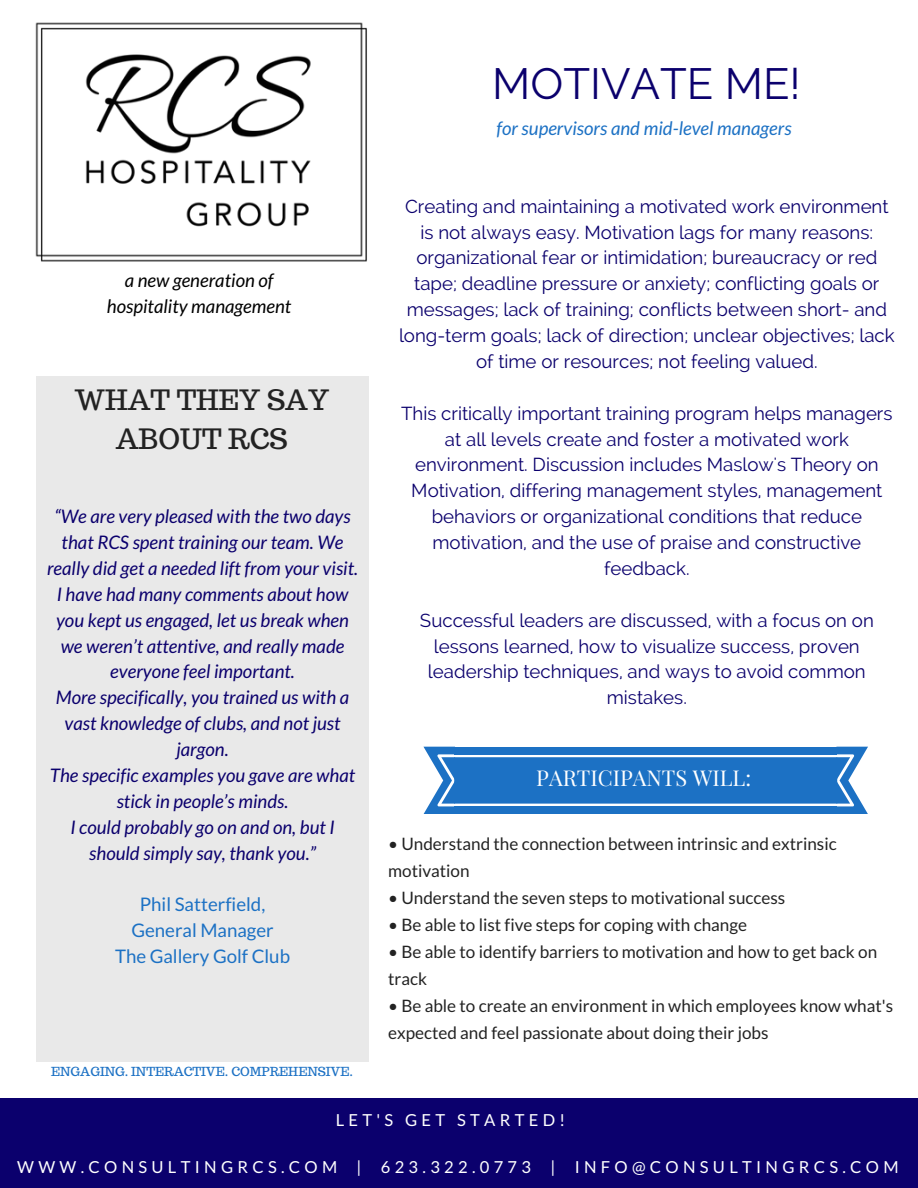
<style>
.page{position:relative;width:918px;height:1188px;background:#fff}
.page>*{position:absolute;margin:0;border:0;box-sizing:border-box;transform-origin:0 0}
.t1{font:43.65px "Raleway";color:#0b006d}
.t2{font:28.05px/39.3px "Trocchi";color:#222;text-align:center}
.t3{font:21.75px "Playfair Display SC";color:#fff}
.t4{font:18.75px/25.8px "Raleway";color:#0b006d;text-align:center}
.t5{font:italic 18.75px/25.8px "Lato";color:#0b006d;text-align:center}
.t6{font:18.75px/25.8px "Lato";color:#1c71c4;text-align:center}
.t7{font:italic 18.75px/25.8px "Lato";color:#000;text-align:center}
.t8{font:italic 18.75px "Lato";color:#1c71c4}
.t9{font:17.1px/27px "Lato";color:#222}
.t10{font:16.5px "Lato";letter-spacing:.26em;color:#fff}
.t11{font:12.45px "Trocchi";color:#1c71c4}
</style>
<div class="page">
<div style="left:0;top:1098px;width:918px;height:90px;background:#0b006d"></div>
<img style="left:35px;top:22px;width:332px;height:240px">
<div style="left:36px;top:376px;width:333px;height:686px;background:#e9e9e9"></div>
<svg style="left:423px;top:747px;width:445px;height:66px;background:#3e86cc"></svg>
<div style="left:454px;top:806px;width:383px;height:7px;background:#1c71c4"></div>
<div style="left:454px;top:747px;width:383px;height:7px;background:#1c71c4"></div>
<p class="t7" style="left:107px;top:267px;width:186px">a new generation of hospitality management</p>
<h2 class="t2" style="left:75px;top:380px;width:256px">WHAT THEY SAY<br>ABOUT RCS</h2>
<p class="t5" style="left:47px;top:503px;width:313px">“We are very pleased with the two days that RCS spent training our team. We really did get a needed lift from your visit.<br>I have had many comments about how you kept us engaged, let us break when we weren’t attentive, and really made everyone feel important.<br>More specifically, you trained us with a vast knowledge of clubs, and not just jargon.<br>The specific examples you gave are what stick in people’s minds.<br>I could probably go on and on, but I should simply say, thank you.”</p>
<p class="t6" style="left:115px;top:891px;width:177px">Phil Satterfield,<br>General Manager<br>The Gallery Golf Club</p>
<p class="t11" style="left:51px;top:1063px;width:304px">ENGAGING. INTERACTIVE. COMPREHENSIVE.</p>
<h1 class="t1" style="left:492px;top:58px;width:310px">MOTIVATE ME!</h1>
<p class="t8" style="left:496px;top:116px;width:297px">for supervisors and mid-level managers</p>
<p class="t4" style="left:399px;top:193px;width:497px">Creating and maintaining a motivated work environment is not always easy. Motivation lags for many reasons: organizational fear or intimidation; bureaucracy or red tape; deadline pressure or anxiety; conflicting goals or messages; lack of training; conflicts between short- and long-term goals; lack of direction; unclear objectives; lack of time or resources; not feeling valued.</p>
<p class="t4" style="left:401px;top:400px;width:493px">This critically important training program helps managers at all levels create and foster a motivated work environment. Discussion includes Maslow's Theory on Motivation, differing management styles, management behaviors or organizational conditions that reduce motivation, and the use of praise and constructive feedback.</p>
<p class="t4" style="left:420px;top:607px;width:455px">Successful leaders are discussed, with a focus on on lessons learned, how to visualize success, proven leadership techniques, and ways to avoid common mistakes.</p>
<p class="t3" style="left:536px;top:763px;width:216px">PARTICIPANTS WILL:</p>
<p class="t9" style="left:388px;top:830px;width:450px">• Understand the connection between intrinsic and extrinsic motivation</p>
<p class="t9" style="left:388px;top:884px;width:399px">• Understand the seven steps to motivational success</p>
<p class="t9" style="left:388px;top:911px;width:360px">• Be able to list five steps for coping with change</p>
<p class="t9" style="left:388px;top:938px;width:491px">• Be able to identify barriers to motivation and how to get back on track</p>
<p class="t9" style="left:388px;top:992px;width:507px">• Be able to create an environment in which employees know what's expected and feel passionate about doing their jobs</p>
<p class="t10" style="left:336px;top:1110px;width:231px">LET'S GET STARTED!</p>
<p class="t10" style="left:17px;top:1157px;width:883px">WWW.CONSULTINGRCS.COM | 623.322.0773 | INFO@CONSULTINGRCS.COM</p>
</div>
